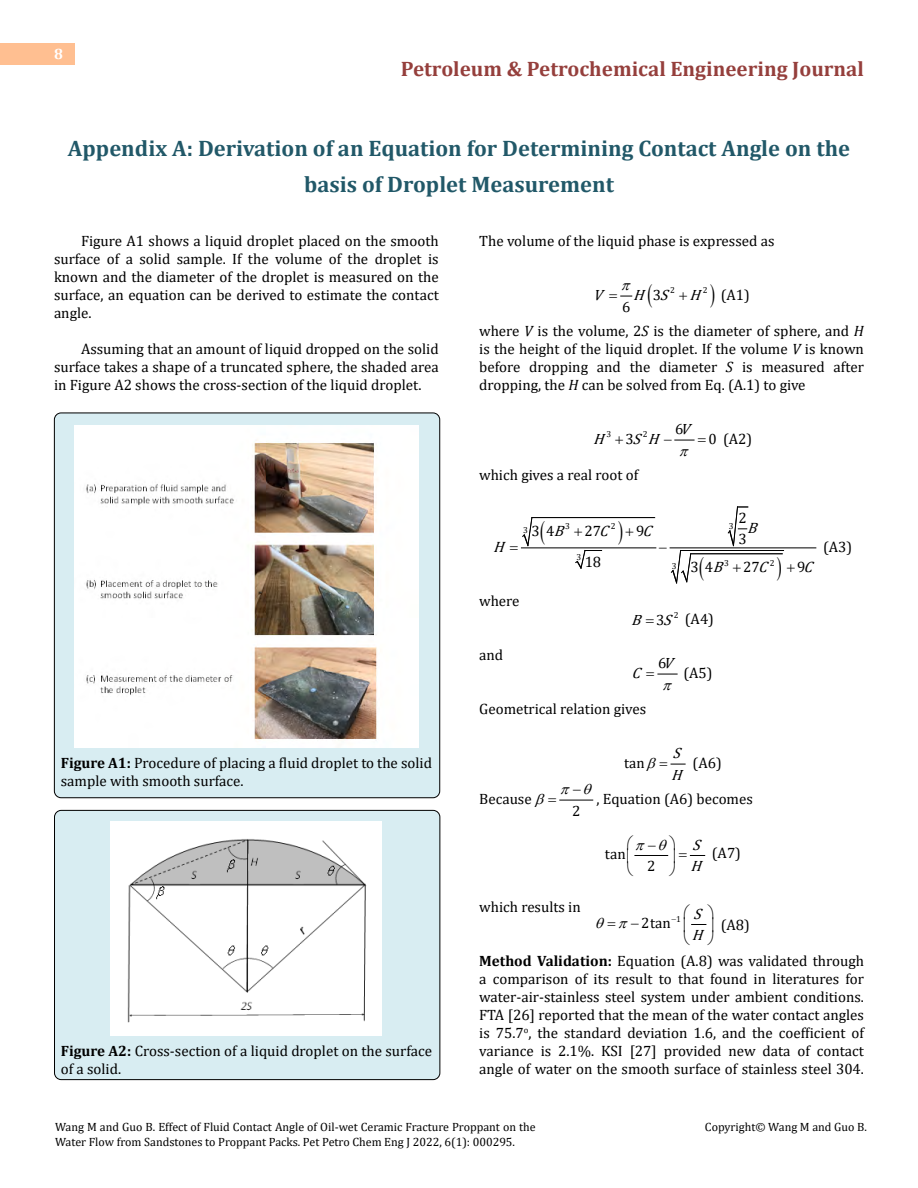
<style>
.page{position:relative;width:918px;height:1188px;background:#fff}
.page>*{position:absolute;margin:0;border:0;box-sizing:border-box;transform-origin:0 0}
.t1{font:700 22.5px/36px "Cambria";color:#215868;text-align:center}
.t2{font:700 21px "Cambria";color:#953f3c}
.t3{font:15px/18px "Cambria";color:#000;text-align:justify}
.t4{font:15px "Cambria Math";letter-spacing:-.005em;color:#000}
.t5{font:italic 15px/21.5px "Cambria Math";color:#000}
.t6{font:700 15px "Cambria";color:#fff}
.t7{font:italic 14.85px/21.3px "Cambria Math";color:#000}
.t8{font:14.85px "Cambria Math";color:#000}
.t9{font:12px/14.4px "Cambria";color:#000}
.t10{font:8.7px "Cambria Math";color:#000}
.t11{font:8.55px "Cambria Math";color:#000}
.s1{font-family:"Cambria";font-style:normal;font-size:15px}
.s2{font-style:italic}
.s3{font-family:"Cambria Math";font-size:14.85px}
.s4{font-style:normal}
.s5{font-weight:700}
.s6{font-family:"Cambria Math";font-style:italic;font-size:14.85px}
</style>
<div class="page">
<div style="left:0;top:43px;width:75px;height:21px;background:#ffbf91"></div>
<div style="left:55px;top:810px;width:385px;height:270px;background:#d8edf2;border-radius:7px"></div>
<div style="left:54px;top:810px;width:386px;height:270px;border:1px solid #000;border-radius:7px"></div>
<div style="left:54px;top:413px;width:386px;height:385px;background:#d8edf2;border-radius:7px"></div>
<div style="left:54px;top:413px;width:386px;height:385px;border:1px solid #000;border-radius:7px"></div>
<img style="left:74px;top:426px;width:345px;height:321px">
<img style="left:111px;top:822px;width:271px;height:213px">
<hr style="left:670px;top:548px;width:146px;height:1px;background:#000">
<svg style="left:620px;top:295px;width:12px;height:2px"></svg>
<svg style="left:675px;top:439px;width:20px;height:2px"></svg>
<svg style="left:657px;top:673px;width:20px;height:2px"></svg>
<svg style="left:670px;top:763px;width:15px;height:2px"></svg>
<svg style="left:691px;top:924px;width:16px;height:1px"></svg>
<svg style="left:520px;top:506px;width:275px;height:78px"></svg>
<svg style="left:559px;top:799px;width:34px;height:2px"></svg>
<svg style="left:634px;top:855px;width:71px;height:1px"></svg>
<p class="t6" style="left:54px;top:44px;width:10px">8</p>
<h2 class="t2" style="left:401px;top:54px;width:465px">Petroleum &amp; Petrochemical Engineering Journal</h2>
<h1 class="t1" style="left:68px;top:129px;width:784px">Appendix A: Derivation of an Equation for Determining Contact Angle on the basis of Droplet Measurement</h1>
<p class="t3" style="left:54px;top:231px;width:386px;text-indent:27px">Figure A1 shows a liquid droplet placed on the smooth surface of a solid sample. If the volume of the droplet is known and the diameter of the droplet is measured on the surface, an equation can be derived to estimate the contact angle.</p>
<p class="t3" style="left:54px;top:339px;width:386px;text-indent:27px">Assuming that an amount of liquid dropped on the solid surface takes a shape of a truncated sphere, the shaded area in Figure A2 shows the cross-section of the liquid droplet.</p>
<p class="t3" style="left:479px;top:231px;width:297px">The volume of the liquid phase is expressed as</p>
<p class="t11" style="left:670px;top:285px;width:6px">2</p>
<p class="t11" style="left:703px;top:285px;width:6px">2</p>
<p class="t8" style="left:653px;top:286px;width:10px">3</p>
<p class="t8" style="left:622px;top:298px;width:10px">6</p>
<p class="t7" style="left:593px;top:284px;width:159px">V HSH <span class="s1">(A1)</span></p>
<p class="t3" style="left:479px;top:321px;width:386px">where <span class="s2">V</span> is the volume, 2<span class="s2">S</span> is the diameter of sphere, and <span class="s2">H </span>is the height of the liquid droplet. If the volume <span class="s2">V</span> is known before dropping and the diameter <span class="s2">S</span> is measured after dropping, the <span class="s2">H</span> can be solved from Eq. (A.1) to give</p>
<p class="t11" style="left:606px;top:429px;width:6px">3</p>
<p class="t11" style="left:643px;top:429px;width:6px">2</p>
<p class="t8" style="left:675px;top:420px;width:10px">6</p>
<p class="t8" style="left:625px;top:430px;width:10px">3</p>
<p class="t3" style="left:708px;top:429px;width:45px"><span class="s3">0</span> (A2)</p>
<p class="t7" style="left:680px;top:419px;width:38px">V</p>
<p class="t7" style="left:593px;top:428px;width:94px">H SH−</p>
<p class="t3" style="left:479px;top:465px;width:161px">which gives a real root of</p>
<p class="t4" style="left:739px;top:509px;width:10px">2</p>
<p class="t5" style="left:747px;top:517px;width:39px">B</p>
<p class="t10" style="left:565px;top:521px;width:6px">3</p>
<p class="t10" style="left:611px;top:521px;width:6px">2</p>
<p class="t10" style="left:729px;top:521px;width:6px">3</p>
<p class="t5" style="left:532px;top:520px;width:149px"><span class="s4">3 4</span>BCC</p>
<p class="t4" style="left:584px;top:522px;width:18px">27</p>
<p class="t4" style="left:636px;top:522px;width:10px">9</p>
<p class="t10" style="left:523px;top:525px;width:6px">3</p>
<p class="t4" style="left:738px;top:530px;width:10px">3</p>
<p class="t5" style="left:493px;top:536px;width:40px">H</p>
<p class="t3" style="left:823px;top:537px;width:31px">(A3)</p>
<p class="t10" style="left:576px;top:552px;width:6px">3</p>
<p class="t4" style="left:585px;top:553px;width:18px">18</p>
<p class="t10" style="left:724px;top:558px;width:6px">3</p>
<p class="t10" style="left:770px;top:558px;width:6px">2</p>
<p class="t5" style="left:690px;top:557px;width:151px"><span class="s4">3 4</span>BCC</p>
<p class="t4" style="left:743px;top:558px;width:18px">27</p>
<p class="t4" style="left:797px;top:558px;width:10px">9</p>
<p class="t10" style="left:672px;top:561px;width:6px">3</p>
<p class="t3" style="left:479px;top:591px;width:42px">where</p>
<p class="t11" style="left:674px;top:611px;width:6px">2</p>
<p class="t7" style="left:631px;top:609px;width:69px">B S<span class="s4">3</span></p>
<p class="t3" style="left:685px;top:609px;width:31px">(A4)</p>
<p class="t3" style="left:61px;top:753px;width:373px"><span class="s5">Figure A1:</span> Procedure of placing a fluid droplet to the solid sample with smooth surface.</p>
<p class="t3" style="left:61px;top:1041px;width:373px"><span class="s5">Figure A2:</span> Cross-section of a liquid droplet on the surface of a solid.</p>
<p class="t3" style="left:479px;top:645px;width:26px">and</p>
<p class="t8" style="left:658px;top:654px;width:43px">6<span class="s2">V</span></p>
<p class="t3" style="left:632px;top:663px;width:82px"><span class="s6">C</span> (A5)</p>
<p class="t3" style="left:479px;top:699px;width:168px">Geometrical relation gives</p>
<p class="t3" style="left:479px;top:789px;width:54px">Because</p>
<p class="t8" style="left:572px;top:802px;width:10px">2</p>
<p class="t8" style="left:624px;top:754px;width:22px">tan</p>
<p class="t7" style="left:671px;top:743px;width:39px">S<br>H</p>
<p class="t3" style="left:693px;top:753px;width:31px">(A6)</p>
<p class="t3" style="left:597px;top:789px;width:158px">, Equation (A6) becomes</p>
<p class="t4" style="left:605px;top:845px;width:22px">tan</p>
<p class="t4" style="left:647px;top:857px;width:10px">2</p>
<p class="t5" style="left:691px;top:834px;width:40px">S<br>H</p>
<p class="t3" style="left:712px;top:843px;width:31px">(A7)</p>
<p class="t3" style="left:479px;top:897px;width:103px">which results in</p>
<p class="t4" style="left:631px;top:914px;width:41px">−2tan</p>
<p class="t5" style="left:692px;top:903px;width:40px">S<br>H</p>
<p class="t3" style="left:721px;top:915px;width:31px">(A8)</p>
<p class="t3" style="left:479px;top:951px;width:386px"><span class="s5">Method Validation:</span> Equation (A.8) was validated through a comparison of its result to that found in literatures for water-air-stainless steel system under ambient conditions.<br>FTA [26] reported that the mean of the water contact angles is 75.7<sup>o</sup>, the standard deviation 1.6, and the coefficient of variance is 2.1%. KSI [27] provided new data of contact angle of water on the smooth surface of stainless steel 304.</p>
<p class="t10" style="left:672px;top:913px;width:11px">−1</p>
<p class="t9" style="left:55px;top:1120px;width:482px">Wang M and Guo B. Effect of Fluid Contact Angle of Oil-wet Ceramic Fracture Proppant on the<br>Water Flow from Sandstones to Proppant Packs. Pet Petro Chem Eng J 2022, 6(1): 000295.</p>
<p class="t9" style="left:705px;top:1120px;width:164px">Copyright© Wang M and Guo B.</p>
</div>
